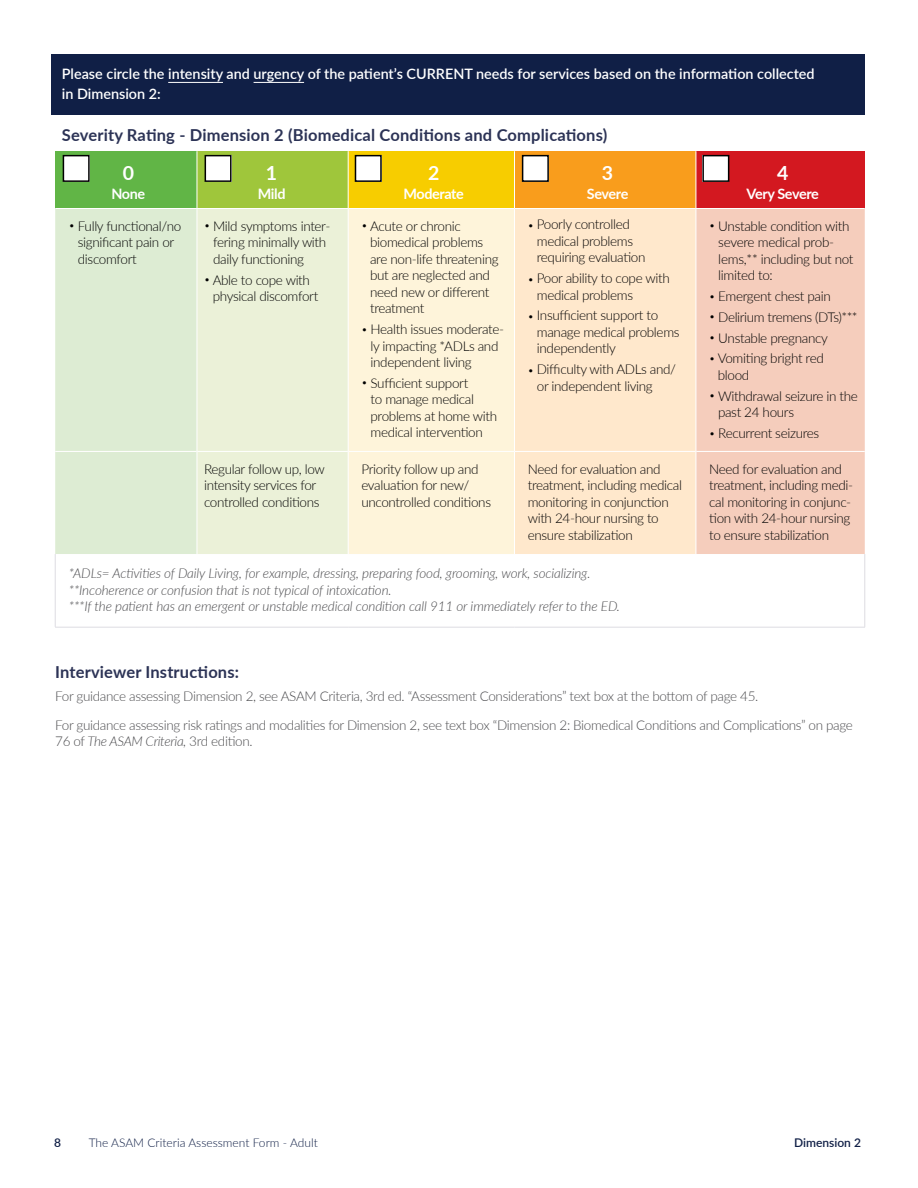
<style>
.page{position:relative;width:918px;height:1188px;background:#fff}
.page>*{position:absolute;margin:0;border:0;box-sizing:border-box;transform-origin:0 0}
.t1{font:700 19.5px "Lato";color:#fff}
.t2{font:700 16.5px "Lato";letter-spacing:.01em;color:#2c3356}
.t3{font:600 14.4px/19.5px "Lato";color:#fff}
.t4{font:700 14.4px "Lato";letter-spacing:-.03em;color:#fff}
.t5{font:300 13.5px/16.5px "Lato";letter-spacing:-.025em;color:#000}
.t6{font:italic 300 13.5px/16.5px "Lato";letter-spacing:-.01em;color:#4a4a4d}
.t7{font:300 13.5px/28.5px "Lato";letter-spacing:-.025em;color:#4a4a4d}
.t8{font:300 12px "Lato";color:#101f46}
.t9{font:600 12px "Lato";color:#101f46}
.s1{font-size:10.5px}
.s2{font-style:normal}
</style>
<div class="page">
<div style="left:51px;top:54px;width:814px;height:60px;background:#101f46"></div>
<hr style="left:168px;top:82px;width:55px;height:1px;background:#fff">
<hr style="left:254px;top:82px;width:50px;height:1px;background:#fff">
<div style="left:55px;top:151px;width:142px;height:57px;background:#61b546"></div>
<div style="left:197px;top:151px;width:151px;height:57px;background:#9fc63b"></div>
<div style="left:348px;top:151px;width:167px;height:57px;background:#f7cd00"></div>
<div style="left:515px;top:151px;width:181px;height:57px;background:#f99d1c"></div>
<div style="left:696px;top:151px;width:169px;height:57px;background:#d31820"></div>
<div style="left:55px;top:209px;width:142px;height:345px;background:#ddecd3"></div>
<div style="left:198px;top:209px;width:150px;height:345px;background:#ebf1d8"></div>
<div style="left:349px;top:209px;width:165px;height:345px;background:#fef4da"></div>
<div style="left:515px;top:209px;width:181px;height:345px;background:#ffe8cc"></div>
<div style="left:697px;top:209px;width:168px;height:345px;background:#f5cdbc"></div>
<svg style="left:56px;top:626px;width:808px;height:1px"></svg>
<hr style="left:55px;top:451px;width:142px;height:1px;background:#fff">
<hr style="left:197px;top:451px;width:151px;height:1px;background:#fff">
<hr style="left:348px;top:451px;width:166px;height:1px;background:#fff">
<hr style="left:515px;top:451px;width:181px;height:1px;background:#fff">
<hr style="left:696px;top:451px;width:169px;height:1px;background:#fff">
<hr style="left:55px;top:554px;width:1px;height:73px;background:#dddce2">
<hr style="left:55px;top:627px;width:142px;height:1px;background:#dddce2">
<hr style="left:197px;top:627px;width:151px;height:1px;background:#dddce2">
<hr style="left:348px;top:627px;width:167px;height:1px;background:#dddce2">
<hr style="left:515px;top:627px;width:181px;height:1px;background:#dddce2">
<hr style="left:696px;top:627px;width:169px;height:1px;background:#dddce2">
<hr style="left:864px;top:554px;width:1px;height:73px;background:#dddce2">
<hr style="left:197px;top:151px;width:1px;height:57px;background:#fff">
<hr style="left:348px;top:151px;width:1px;height:57px;background:#fff">
<hr style="left:514px;top:151px;width:1px;height:57px;background:#fff">
<hr style="left:696px;top:151px;width:1px;height:57px;background:#fff">
<div style="left:63px;top:155px;width:27px;height:27px;background:#fff"></div>
<div style="left:63px;top:155px;width:27px;height:27px;border:2px solid #000"></div>
<div style="left:205px;top:155px;width:27px;height:27px;background:#fff"></div>
<div style="left:205px;top:155px;width:27px;height:27px;border:2px solid #000"></div>
<div style="left:355px;top:155px;width:27px;height:27px;background:#fff"></div>
<div style="left:355px;top:155px;width:27px;height:27px;border:2px solid #000"></div>
<div style="left:522px;top:155px;width:27px;height:27px;background:#fff"></div>
<div style="left:522px;top:155px;width:27px;height:27px;border:2px solid #000"></div>
<div style="left:702px;top:155px;width:27px;height:27px;background:#fff"></div>
<div style="left:702px;top:155px;width:27px;height:27px;border:2px solid #000"></div>
<p class="t3" style="left:62px;top:65px;width:754px">Please circle the intensity and urgency of the patient’s CURRENT needs for services based on the information collected in Dimension 2:</p>
<p class="t2" style="left:62px;top:123px;width:547px">Severity Rating - Dimension 2 (Biomedical Conditions and Complications)</p>
<h1 class="t1" style="left:123px;top:166px;width:13px">0</h1>
<p class="t4" style="left:111px;top:188px;width:35px">None</p>
<h1 class="t1" style="left:428px;top:159px;width:13px">2</h1>
<p class="t4" style="left:404px;top:188px;width:62px">Moderate</p>
<h1 class="t1" style="left:602px;top:166px;width:13px">3</h1>
<p class="t4" style="left:587px;top:183px;width:43px">Severe</p>
<h1 class="t1" style="left:266px;top:166px;width:13px">1</h1>
<p class="t4" style="left:258px;top:188px;width:29px">Mild</p>
<h1 class="t1" style="left:777px;top:166px;width:13px">4</h1>
<p class="t4" style="left:747px;top:183px;width:74px">Very Severe</p>
<p class="t5" style="left:78px;top:217px;width:105px;text-indent:-9px"><span class="s1">•</span> Fully functional/no significant pain or discomfort</p>
<p class="t5" style="left:213px;top:217px;width:119px;text-indent:-9px"><span class="s1">•</span> Mild symptoms inter&shy;fering minimally with daily functioning</p>
<p class="t5" style="left:213px;top:271px;width:107px;text-indent:-9px"><span class="s1">•</span> Able to cope with physical discomfort</p>
<p class="t5" style="left:370px;top:217px;width:130px;text-indent:-9px"><span class="s1">•</span> Acute or chronic biomedical problems are non-life threatening but are neglected and need new or different treatment</p>
<p class="t5" style="left:371px;top:320px;width:135px;text-indent:-9px"><span class="s1">•</span> Health issues moderate&shy;ly impacting *ADLs and independent living</p>
<p class="t5" style="left:371px;top:374px;width:128px;text-indent:-9px"><span class="s1">•</span> Sufficient support<br>to manage medical problems at home with medical intervention</p>
<p class="t5" style="left:537px;top:217px;width:110px;text-indent:-9px"><span class="s1">•</span> Poorly controlled medical problems requiring evaluation</p>
<p class="t5" style="left:537px;top:269px;width:134px;text-indent:-9px"><span class="s1">•</span> Poor ability to cope with medical problems</p>
<p class="t5" style="left:537px;top:307px;width:144px;text-indent:-9px"><span class="s1">•</span> Insufficient support to manage medical problems independently</p>
<p class="t5" style="left:537px;top:361px;width:141px;text-indent:-9px"><span class="s1">•</span> Difficulty with ADLs and/ or independent living</p>
<p class="t5" style="left:718px;top:217px;width:137px;text-indent:-9px"><span class="s1">•</span> Unstable condition with severe medical prob&shy;lems,** including but not limited to:</p>
<p class="t5" style="left:709px;top:287px;width:123px"><span class="s1">•</span> Emergent chest pain</p>
<p class="t5" style="left:709px;top:308px;width:150px"><span class="s1">•</span> Delirium tremens (DTs)***</p>
<p class="t5" style="left:709px;top:329px;width:120px"><span class="s1">•</span> Unstable pregnancy</p>
<p class="t5" style="left:718px;top:350px;width:107px;text-indent:-9px"><span class="s1">•</span> Vomiting bright red blood</p>
<p class="t5" style="left:718px;top:387px;width:141px;text-indent:-9px"><span class="s1">•</span> Withdrawal seizure in the past 24 hours</p>
<p class="t5" style="left:709px;top:425px;width:112px"><span class="s1">•</span> Recurrent seizures</p>
<p class="t5" style="left:204px;top:460px;width:122px">Regular follow up, low intensity services for controlled conditions</p>
<p class="t5" style="left:361px;top:460px;width:131px">Priority follow up and evaluation for new/ uncontrolled conditions</p>
<p class="t5" style="left:528px;top:460px;width:156px">Need for evaluation and treatment, including medical monitoring in conjunction with 24-hour nursing to ensure stabilization</p>
<p class="t5" style="left:709px;top:460px;width:146px">Need for evaluation and treatment, including medi&shy;cal monitoring in conjunc&shy;tion with 24-hour nursing to ensure stabilization</p>
<p class="t6" style="left:69px;top:565px;width:553px">*ADLs= Activities of Daily Living, for example, dressing, preparing food, grooming, work, socializing. **Incoherence or confusion that is not typical of intoxication.<br>***If the patient has an emergent or unstable medical condition call 911 or immediately refer to the ED.</p>
<p class="t2" style="left:55px;top:660px;width:185px">Interviewer Instructions:</p>
<p class="t7" style="left:55px;top:682px;width:799px">For guidance assessing Dimension 2, see ASAM Criteria, 3rd ed. “Assessment Considerations” text box at the bottom of page 45.<br>For guidance assessing risk ratings and modalities for Dimension 2, see text box “Dimension 2: Biomedical Conditions and Complications” on page</p>
<p class="t6" style="left:55px;top:733px;width:199px"><span class="s2">76 of</span> The ASAM Criteria, <span class="s2">3rd edition.</span></p>
<p class="t9" style="left:54px;top:1138px;width:8px">8</p>
<p class="t8" style="left:89px;top:1135px;width:231px">The ASAM Criteria Assessment Form - Adult</p>
<p class="t9" style="left:794px;top:1138px;width:68px">Dimension 2</p>
</div>
